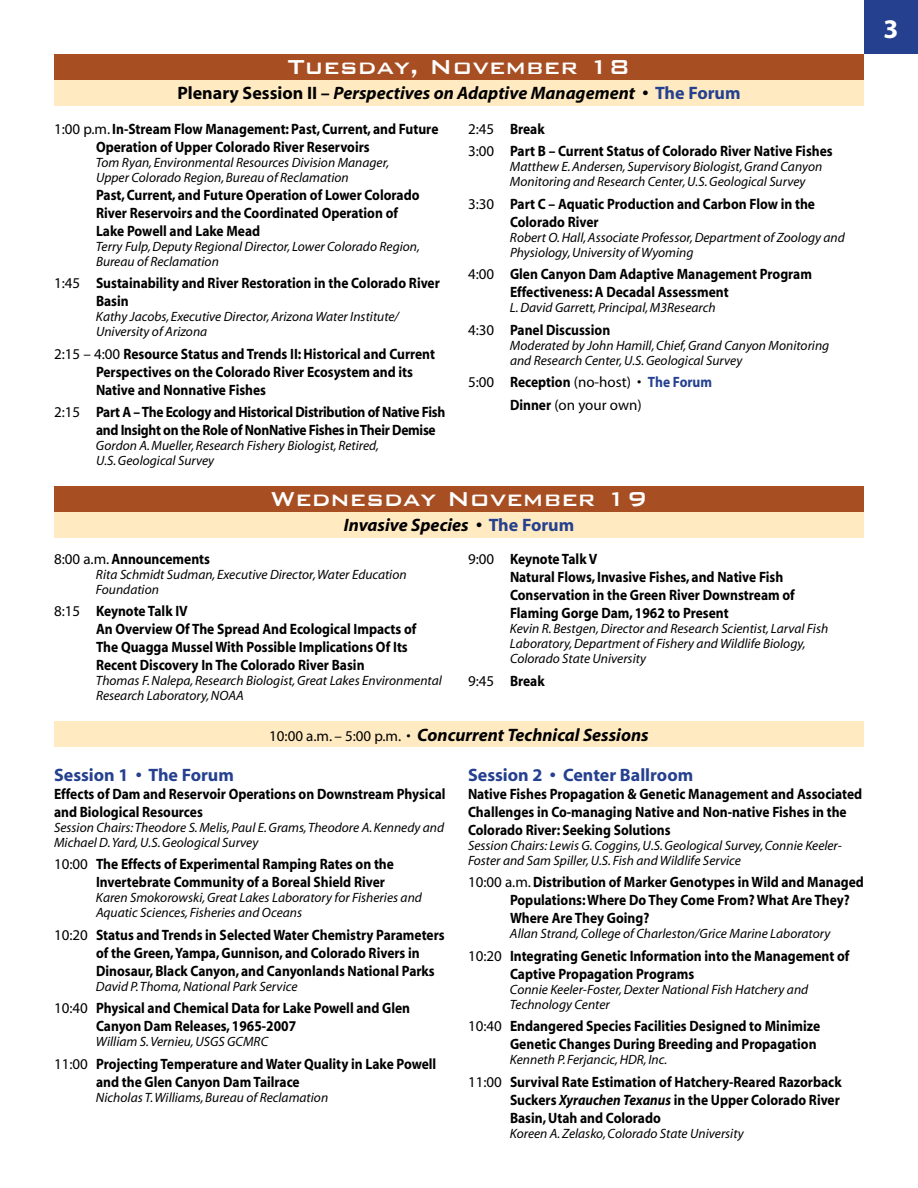
<style>
.page{position:relative;width:918px;height:1188px;background:#fff}
.page>*{position:absolute;margin:0;border:0;box-sizing:border-box;transform-origin:0 0}
.t1{font:500 27px "Bank Gothic";color:#fff}
.t2{font:700 27px "Myriad";color:#fff}
.t3{font:italic 700 18px "Myriad";color:#000}
.t4{font:700 18px "Myriad";color:#24408f}
.t5{font:700 15px/18px "Myriad";color:#000;scale:.9 1}
.t6{font:700 15px/18px "Myriad";letter-spacing:-.02em;color:#000;scale:.9 1}
.t7{font:15px/22.5px "Myriad";color:#000}
.t8{font:italic 13.5px/15px "Myriad";color:#000}
.s1{font-style:normal}
.s2{font-style:normal;color:#24408f}
.s3{font-weight:400}
.s4{font-weight:700}
.s5{font-weight:700;color:#24408f}
.s6{font-weight:400;font-style:normal;font-size:15px}
.s7{font-style:italic}
</style>
<div class="page">
<div style="left:54px;top:722px;width:810px;height:25px;background:#ffeac1"></div>
<div style="left:864px;top:0;width:54px;height:54px;background:#24408f"></div>
<div style="left:54px;top:80px;width:810px;height:25px;background:#ffeac1"></div>
<div style="left:54px;top:54px;width:810px;height:26px;background:#a74f23"></div>
<div style="left:54px;top:512px;width:810px;height:26px;background:#ffeac1"></div>
<div style="left:54px;top:487px;width:810px;height:25px;background:#a74f23"></div>
<h1 class="t1" style="left:288px;top:52px;width:344px">Tuesday, November 18</h1>
<p class="t3" style="left:177px;top:84px;width:565px"><span class="s1">Plenary Session II –</span> Perspectives on Adaptive Management <span class="s1">•</span> <span class="s2">The Forum</span></p>
<p class="t5" style="left:96px;top:120px;width:382px;text-indent:-42px"><span class="s3">1:00 p.m.</span> In-Stream Flow Management: Past, Current, and Future<br>Operation of Upper Colorado River Reservoirs</p>
<p class="t8" style="left:96px;top:155px;width:295px">Tom Ryan, Environmental Resources Division Manager,<br>Upper Colorado Region, Bureau of Reclamation</p>
<p class="t5" style="left:96px;top:186px;width:361px">Past, Current, and Future Operation of Lower Colorado<br>River Reservoirs and the Coordinated Operation of<br>Lake Powell and Lake Mead</p>
<p class="t8" style="left:96px;top:239px;width:325px">Terry Fulp, Deputy Regional Director, Lower Colorado Region,<br>Bureau of Reclamation</p>
<p class="t5" style="left:96px;top:275px;width:384px;text-indent:-42px"><span class="s3">1:45</span> Sustainability and River Restoration in the Colorado River<br>Basin</p>
<p class="t8" style="left:96px;top:310px;width:303px">Kathy Jacobs, Executive Director, Arizona Water Institute/-<br>University of Arizona</p>
<p class="t5" style="left:96px;top:345px;width:378px;text-indent:-42px"><span class="s3">2:15 – 4:00</span> Resource Status and Trends II: Historical and Current<br>Perspectives on the Colorado River Ecosystem and its<br>Native and Nonnative Fishes</p>
<p class="t6" style="left:96px;top:404px;width:390px;text-indent:-42px"><span class="s3">2:15</span> Part A – The Ecology and Historical Distribution of Native Fish and Insight on the Role of NonNative Fishes in Their Demise</p>
<p class="t8" style="left:96px;top:439px;width:284px">Gordon A. Mueller, Research Fishery Biologist, Retired,<br>U.S.Geological Survey</p>
<p class="t5" style="left:468px;top:118px;width:407px;line-height:22.5px"><span class="s3">2:45</span> Break<br><span class="s3">3:00</span> Part B – Current Status of Colorado River Native Fishes</p>
<p class="t8" style="left:510px;top:160px;width:314px">Matthew E. Andersen, Supervisory Biologist, Grand Canyon<br>Monitoring and Research Center, U.S. Geological Survey</p>
<p class="t5" style="left:510px;top:195px;width:341px;text-indent:-42px"><span class="s3">3:30</span> Part C – Aquatic Production and Carbon Flow in the<br>Colorado River</p>
<p class="t8" style="left:510px;top:230px;width:336px">Robert O. Hall, Associate Professor, Department of Zoology and<br>Physiology, University of Wyoming</p>
<p class="t5" style="left:510px;top:266px;width:337px;text-indent:-42px"><span class="s3">4:00</span> Glen Canyon Dam Adaptive Management Program<br>Effectiveness: A Decadal Assessment</p>
<p class="t8" style="left:510px;top:301px;width:207px">L. David Garrett, Principal, M3Research</p>
<p class="t5" style="left:468px;top:321px;width:160px"><span class="s3">4:30</span> Panel Discussion</p>
<p class="t8" style="left:510px;top:338px;width:321px">Moderated by John Hamill, Chief, Grand Canyon Monitoring and Research Center, U.S. Geological Survey</p>
<p class="t7" style="left:510px;top:372px;width:204px;text-indent:-42px">5:00 <span class="s4">Reception</span> (no-host) • <span class="s5">The Forum<br></span><span class="s4">Dinner</span> (on your own)</p>
<h1 class="t1" style="left:270px;top:484px;width:379px">Wednesday November 19</h1>
<p class="t3" style="left:344px;top:516px;width:232px">Invasive Species <span class="s1">•</span> <span class="s2">The Forum</span></p>
<p class="t5" style="left:510px;top:551px;width:318px;text-indent:-42px"><span class="s3">9:00</span> Keynote Talk V<br>Natural Flows, Invasive Fishes, and Native Fish Conservation in the Green River Downstream of Flaming Gorge Dam, 1962 to Present</p>
<p class="t8" style="left:510px;top:622px;width:320px">Kevin R. Bestgen, Director and Research Scientist, Larval Fish<br>Laboratory, Department of Fishery and Wildlife Biology,<br>Colorado State University</p>
<p class="t5" style="left:468px;top:672px;width:87px"><span class="s3">9:45</span> Break</p>
<p class="t5" style="left:54px;top:550px;width:175px"><span class="s3">8:00 a.m.</span> Announcements</p>
<p class="t8" style="left:96px;top:567px;width:312px">Rita Schmidt Sudman, Executive Director, Water Education<br>Foundation</p>
<p class="t5" style="left:96px;top:603px;width:358px;text-indent:-42px"><span class="s3">8:15</span> Keynote Talk IV<br>An Overview Of The Spread And Ecological Impacts of The Quagga Mussel With Possible Implications Of Its Recent Discovery In The Colorado River Basin</p>
<p class="t8" style="left:96px;top:674px;width:348px">Thomas F. Nalepa, Research Biologist, Great Lakes Environmental<br>Research Laboratory, NOAA</p>
<p class="t3" style="left:269px;top:726px;width:381px"><span class="s6">10:00 a.m. – 5:00 p.m. •</span> Concurrent Technical Sessions</p>
<p class="t4" style="left:54px;top:766px;width:181px">Session 1 • The Forum</p>
<p class="t5" style="left:54px;top:785px;width:437px">Effects of Dam and Reservoir Operations on Downstream Physical and Biological Resources</p>
<p class="t8" style="left:54px;top:820px;width:392px">Session Chairs: Theodore S. Melis, Paul E. Grams, Theodore A.Kennedy and<br>Michael D. Yard, U.S. Geological Survey</p>
<p class="t5" style="left:96px;top:856px;width:333px;text-indent:-42px"><span class="s3">10:00</span> The Effects of Experimental Ramping Rates on the<br>Invertebrate Community of a Boreal Shield River</p>
<p class="t8" style="left:96px;top:891px;width:327px">Karen Smokorowski, Great Lakes Laboratory for Fisheries and<br>Aquatic Sciences, Fisheries and Oceans</p>
<p class="t5" style="left:96px;top:926px;width:389px;text-indent:-42px"><span class="s3">10:20</span> Status and Trends in Selected Water Chemistry Parameters of the Green, Yampa, Gunnison, and Colorado Rivers in<br>Dinosaur, Black Canyon, and Canyonlands National Parks</p>
<p class="t8" style="left:96px;top:979px;width:203px">David P. Thoma, National Park Service</p>
<p class="t5" style="left:96px;top:1000px;width:351px;text-indent:-42px"><span class="s3">10:40</span> Physical and Chemical Data for Lake Powell and Glen<br>Canyon Dam Releases, 1965-2007</p>
<p class="t8" style="left:96px;top:1035px;width:174px">William S. Vernieu, USGS GCMRC</p>
<p class="t5" style="left:96px;top:1055px;width:380px;text-indent:-42px"><span class="s3">11:00</span> Projecting Temperature and Water Quality in Lake Powell and the Glen Canyon Dam Tailrace</p>
<p class="t8" style="left:96px;top:1090px;width:234px">Nicholas T. Williams, Bureau of Reclamation</p>
<p class="t4" style="left:468px;top:766px;width:227px">Session 2 • Center Ballroom</p>
<p class="t5" style="left:468px;top:785px;width:440px">Native Fishes Propagation &amp; Genetic Management and Associated<br>Challenges in Co-managing Native and Non-native Fishes in the<br>Colorado River: Seeking Solutions</p>
<p class="t8" style="left:468px;top:838px;width:376px">Session Chairs: Lewis G. Coggins, U.S. Geological Survey, Connie Keeler-<br>Foster and Sam Spiller, U.S. Fish and Wildlife Service</p>
<p class="t5" style="left:510px;top:874px;width:395px;text-indent:-42px"><span class="s3">10:00 a.m.</span> Distribution of Marker Genotypes in Wild and Managed<br>Populations: Where Do They Come From? What Are They?<br>Where Are They Going?</p>
<p class="t8" style="left:510px;top:927px;width:322px">Allan Strand, College of Charleston/Grice Marine Laboratory</p>
<p class="t5" style="left:510px;top:947px;width:379px;text-indent:-42px"><span class="s3">10:20</span> Integrating Genetic Information into the Management of<br>Captive Propagation Programs</p>
<p class="t8" style="left:510px;top:982px;width:300px">Connie Keeler-Foster, Dexter National Fish Hatchery and<br>Technology Center</p>
<p class="t5" style="left:468px;top:1018px;width:393px;text-align:right"><span class="s3">10:40</span> Endangered Species Facilities Designed to Minimize<br>Genetic Changes During Breeding and Propagation</p>
<p class="t8" style="left:510px;top:1053px;width:159px">Kenneth P. Ferjancic, HDR, Inc.</p>
<p class="t5" style="left:510px;top:1073px;width:370px;text-indent:-42px"><span class="s3">11:00</span> Survival Rate Estimation of Hatchery-Reared Razorback<br>Suckers <span class="s7">Xyrauchen Texanus</span> in the Upper Colorado River<br>Basin, Utah and Colorado</p>
<p class="t8" style="left:510px;top:1126px;width:235px">Koreen A. Zelasko, Colorado State University</p>
<h1 class="t2" style="left:884px;top:15px;width:16px">3</h1>
</div>
